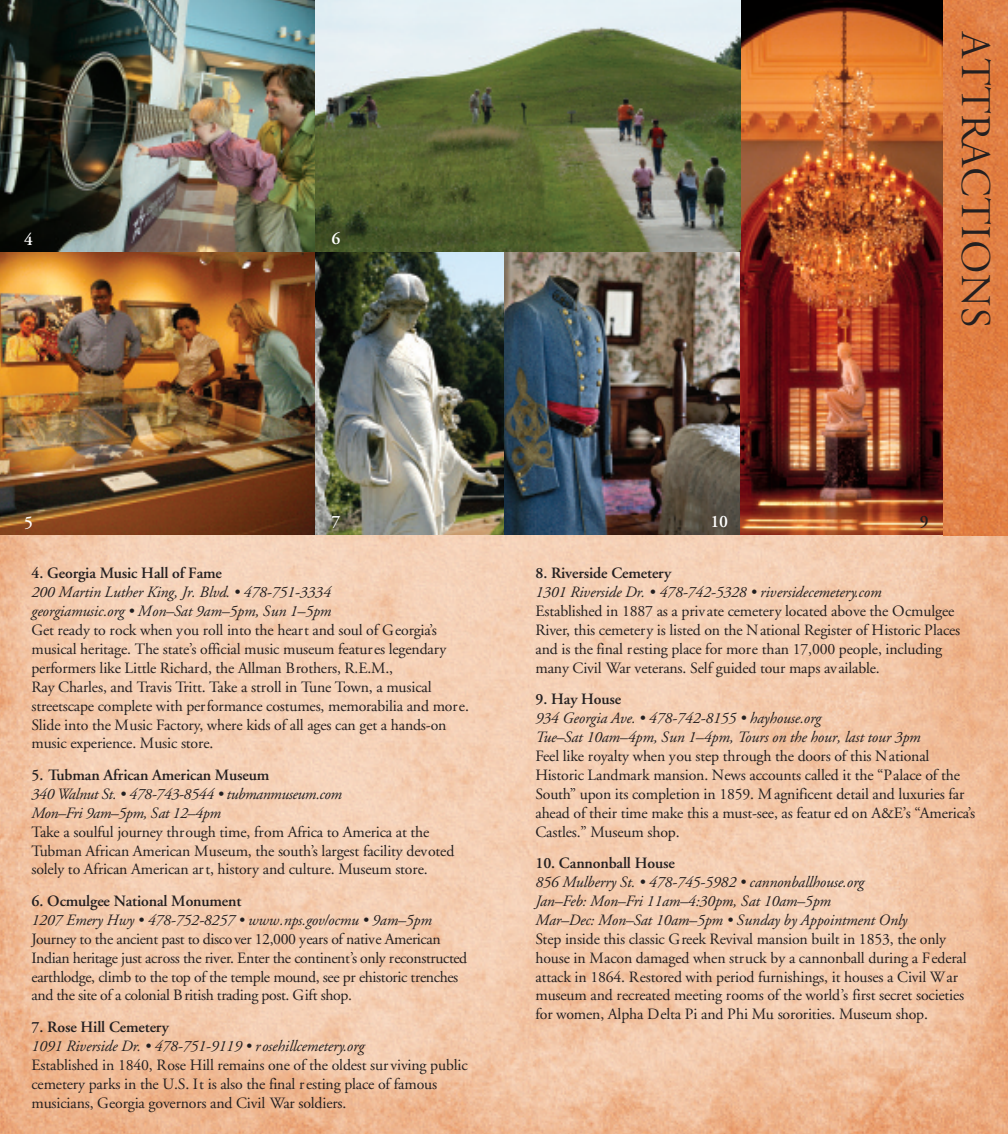
<style>
.page{position:relative;width:1008px;height:1134px;background:#fff}
.page>*{position:absolute;margin:0;border:0;box-sizing:border-box;transform-origin:0 0}
.t1{font:42px "Adobe Garamond Titling";letter-spacing:.01em;color:#231f20}
.t2{font:600 17.5px "Adobe Garamond";color:#fff}
.t3{font:600 17.5px "Adobe Garamond";color:#231f20}
.t4{font:15.75px/18.9px "Adobe Garamond";letter-spacing:-.01em;color:#231f20}
.t5{font:italic 15.75px/18.9px "Adobe Garamond";letter-spacing:-.01em;color:#231f20}
.t6{font:600 15.75px "Adobe Garamond";letter-spacing:-.01em;color:#231f20}
</style>
<div class="page">
<img style="left:0;top:0;width:1008px;height:1134px">
<img style="left:0;top:252px;width:315px;height:284px">
<svg style="left:315px;top:0;width:425px;height:252px;background:#7c8767"></svg>
<p class="t2" style="left:24px;top:230px;width:10px">4</p>
<p class="t2" style="left:331px;top:229px;width:10px">6</p>
<h1 class="t1" style="left:999px;top:32px;width:298px;rotate:90deg">attractions</h1>
<p class="t2" style="left:24px;top:513px;width:10px">5</p>
<p class="t2" style="left:331px;top:512px;width:10px">7</p>
<p class="t6" style="left:32px;top:565px;width:192px">4. Georgia Music Hall of Fame</p>
<p class="t5" style="left:32px;top:583px;width:301px">200 Martin Luther King, Jr. Blvd. • 478-751-3334 georgiamusic.org • Mon–Sat 9am–5pm, Sun 1–5pm</p>
<p class="t4" style="left:32px;top:621px;width:439px">Get ready to rock when you roll into the heart and soul of Georgia’s musical heritage. The state’s official music museum features legendary performers like Little Richard, the Allman Brothers, R.E.M.,<br>Ray Charles, and Travis Tritt. Take a stroll in Tune Town, a musical streetscape complete with performance costumes, memorabilia and more.<br>Slide into the Music Factory, where kids of all ages can get a hands-on music experience. Music store.</p>
<p class="t6" style="left:32px;top:766px;width:239px">5. Tubman African American Museum</p>
<p class="t5" style="left:32px;top:785px;width:312px">340 Walnut St. • 478-743-8544 • tubmanmuseum.com<br>Mon–Fri 9am–5pm, Sat 12–4pm</p>
<p class="t4" style="left:32px;top:823px;width:424px">Take a soulful journey through time, from Africa to America at the<br>Tubman African American Museum, the south’s largest facility devoted solely to African American art, history and culture. Museum store.</p>
<p class="t6" style="left:32px;top:892px;width:212px">6. Ocmulgee National Monument</p>
<p class="t5" style="left:32px;top:911px;width:402px">1207 Emery Hwy • 478-752-8257 • www.nps.gov/ocmu • 9am–5pm</p>
<p class="t4" style="left:32px;top:930px;width:437px">Journey to the ancient past to discover 12,000 years of native American Indian heritage just across the river. Enter the continent’s only reconstructed earthlodge, climb to the top of the temple mound, see pr ehistoric trenches and the site of a colonial British trading post. Gift shop.</p>
<p class="t6" style="left:32px;top:1018px;width:139px">7. Rose Hill Cemetery</p>
<p class="t5" style="left:32px;top:1037px;width:334px">1091 Riverside Dr. • 478-751-9119 • rosehillcemetery.org</p>
<p class="t4" style="left:32px;top:1056px;width:438px">Established in 1840, Rose Hill remains one of the oldest sur viving public cemetery parks in the U.S. It is also the final resting place of famous musicians, Georgia governors and Civil War soldiers.</p>
<p class="t2" style="left:711px;top:512px;width:19px">10</p>
<p class="t3" style="left:920px;top:512px;width:10px">9</p>
<p class="t6" style="left:536px;top:565px;width:137px">8. Riverside Cemetery</p>
<p class="t5" style="left:536px;top:583px;width:348px">1301 Riverside Dr. • 478-742-5328 • riversidecemetery.com</p>
<p class="t4" style="left:536px;top:602px;width:426px">Established in 1887 as a private cemetery located above the Ocmulgee River, this cemetery is listed on the National Register of Historic Places and is the final resting place for more than 17,000 people, including many Civil War veterans. Self guided tour maps available.</p>
<p class="t6" style="left:536px;top:691px;width:87px">9. Hay House</p>
<p class="t5" style="left:536px;top:709px;width:387px">934 Georgia Ave. • 478-742-8155 • hayhouse.org<br>Tue–Sat 10am–4pm, Sun 1–4pm, Tours on the hour, last tour 3pm</p>
<p class="t4" style="left:536px;top:747px;width:441px">Feel like royalty when you step through the doors of this National Historic Landmark mansion. News accounts called it the “Palace of the South” upon its completion in 1859. M agnificent detail and luxuries far ahead of their time make this a must-see, as featur ed on A&amp;E’s “America’s Castles.” Museum shop.</p>
<p class="t6" style="left:536px;top:855px;width:141px">10. Cannonball House</p>
<p class="t5" style="left:536px;top:873px;width:373px">856 Mulberry St. • 478-745-5982 • cannonballhouse.org<br>Jan–Feb: Mon–Fri 11am–4:30pm, Sat 10am–5pm<br>Mar–Dec: Mon–Sat 10am–5pm • Sunday by Appointment Only</p>
<p class="t4" style="left:535px;top:930px;width:433px">Step inside this classic Greek Revival mansion built in 1853, the only house in Macon damaged when struck by a cannonball during a Federal attack in 1864. Restored with period furnishings, it houses a Civil War museum and recreated meeting rooms of the world’s first secret societies for women, Alpha Delta Pi and Phi Mu sororities. Museum shop.</p>
</div>
